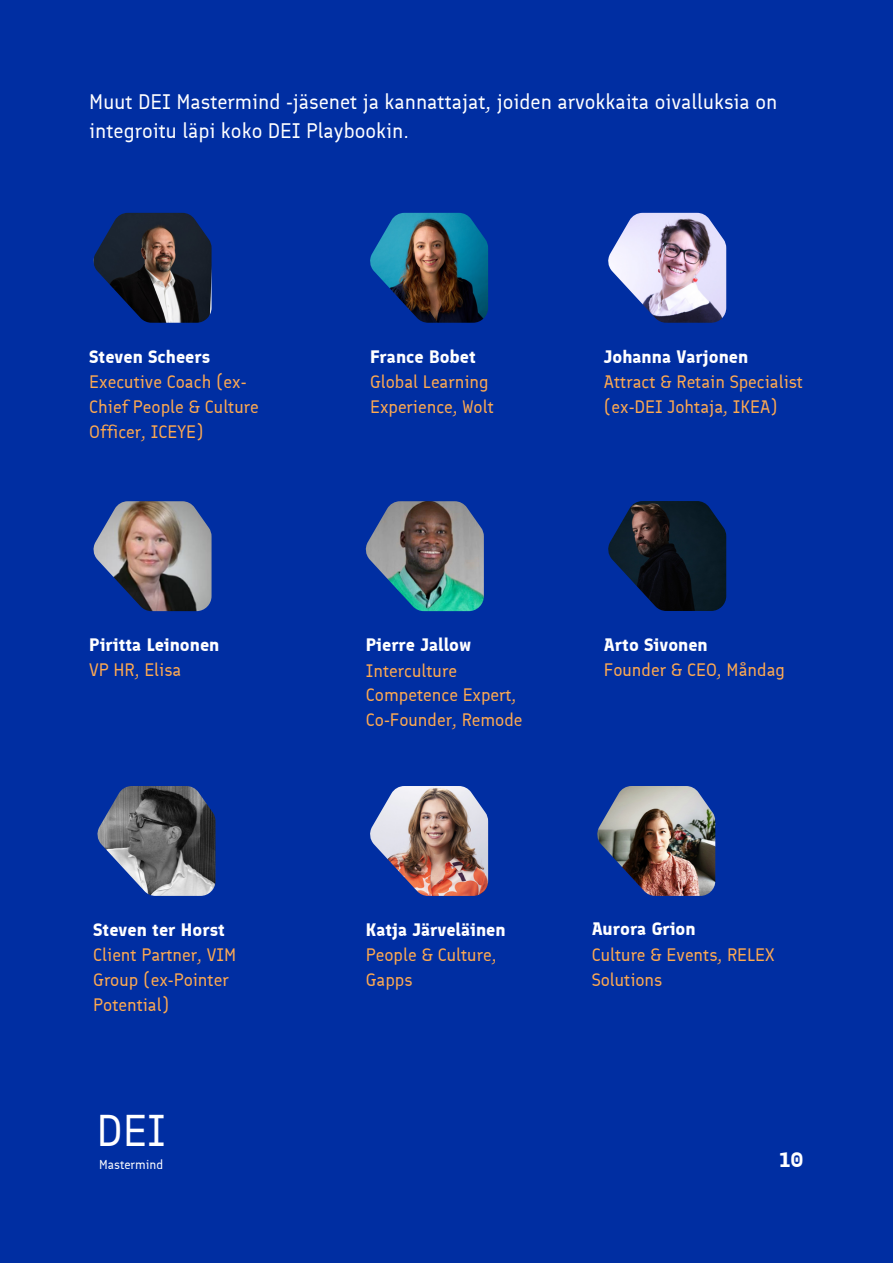
<style>
.page{position:relative;width:893px;height:1264px;background:#fff}
.page>*{position:absolute;margin:0;border:0;box-sizing:border-box;transform-origin:0 0}
.t1{font:44.25px "Finlandica";color:#fff}
.t2{font:21px/29.2px "Finlandica";color:#fff}
.t3{font:700 21px "Finlandica";color:#fff}
.t4{font:18px/24.8px "Finlandica";color:#ffaa50}
.t5{font:700 18px "Finlandica";color:#fff}
.t6{font:12.9px "Finlandica";color:#fff}
</style>
<div class="page">
<div style="left:0;top:0;width:892px;height:1262px;background:#002ea2"></div>
<img style="left:93px;top:213px;width:118px;height:110px">
<img style="left:608px;top:213px;width:118px;height:110px">
<img style="left:370px;top:213px;width:118px;height:110px">
<img style="left:93px;top:501px;width:118px;height:110px">
<img style="left:608px;top:501px;width:118px;height:110px">
<img style="left:366px;top:501px;width:118px;height:110px">
<img style="left:97px;top:786px;width:118px;height:109px">
<img style="left:370px;top:786px;width:118px;height:109px">
<img style="left:597px;top:786px;width:118px;height:109px">
<p class="t2" style="left:89px;top:87px;width:689px">Muut DEI Mastermind -jäsenet ja kannattajat, joiden arvokkaita oivalluksia on integroitu läpi koko DEI Playbookin.</p>
<p class="t5" style="left:89px;top:345px;width:123px">Steven Scheers</p>
<p class="t4" style="left:89px;top:369px;width:171px">Executive Coach (ex-<br>Chief People &amp; Culture<br>Officer, ICEYE)</p>
<p class="t5" style="left:89px;top:634px;width:132px">Piritta Leinonen</p>
<p class="t4" style="left:89px;top:657px;width:93px">VP HR, Elisa</p>
<p class="t5" style="left:93px;top:918px;width:133px">Steven ter Horst</p>
<p class="t4" style="left:93px;top:942px;width:144px">Client Partner, VIM<br>Group (ex-Pointer<br>Potential)</p>
<p class="t1" style="left:96px;top:1103px;width:71px">DEI</p>
<p class="t6" style="left:99px;top:1156px;width:65px">Mastermind</p>
<p class="t5" style="left:370px;top:345px;width:107px">France Bobet</p>
<p class="t4" style="left:370px;top:369px;width:125px">Global Learning<br>Experience, Wolt</p>
<p class="t5" style="left:604px;top:345px;width:146px">Johanna Varjonen</p>
<p class="t4" style="left:604px;top:369px;width:200px">Attract &amp; Retain Specialist (ex-DEI Johtaja, IKEA)</p>
<p class="t5" style="left:366px;top:634px;width:107px">Pierre Jallow</p>
<p class="t4" style="left:366px;top:658px;width:158px">Interculture<br>Competence Expert,<br>Co-Founder, Remode</p>
<p class="t5" style="left:604px;top:634px;width:105px">Arto Sivonen</p>
<p class="t4" style="left:604px;top:657px;width:182px">Founder &amp; CEO, Måndag</p>
<p class="t5" style="left:366px;top:918px;width:141px">Katja Järveläinen</p>
<p class="t4" style="left:366px;top:942px;width:132px">People &amp; Culture,<br>Gapps</p>
<p class="t5" style="left:591px;top:917px;width:105px">Aurora Grion</p>
<p class="t4" style="left:591px;top:942px;width:184px">Culture &amp; Events, RELEX<br>Solutions</p>
<p class="t3" style="left:779px;top:1147px;width:26px">10</p>
</div>
